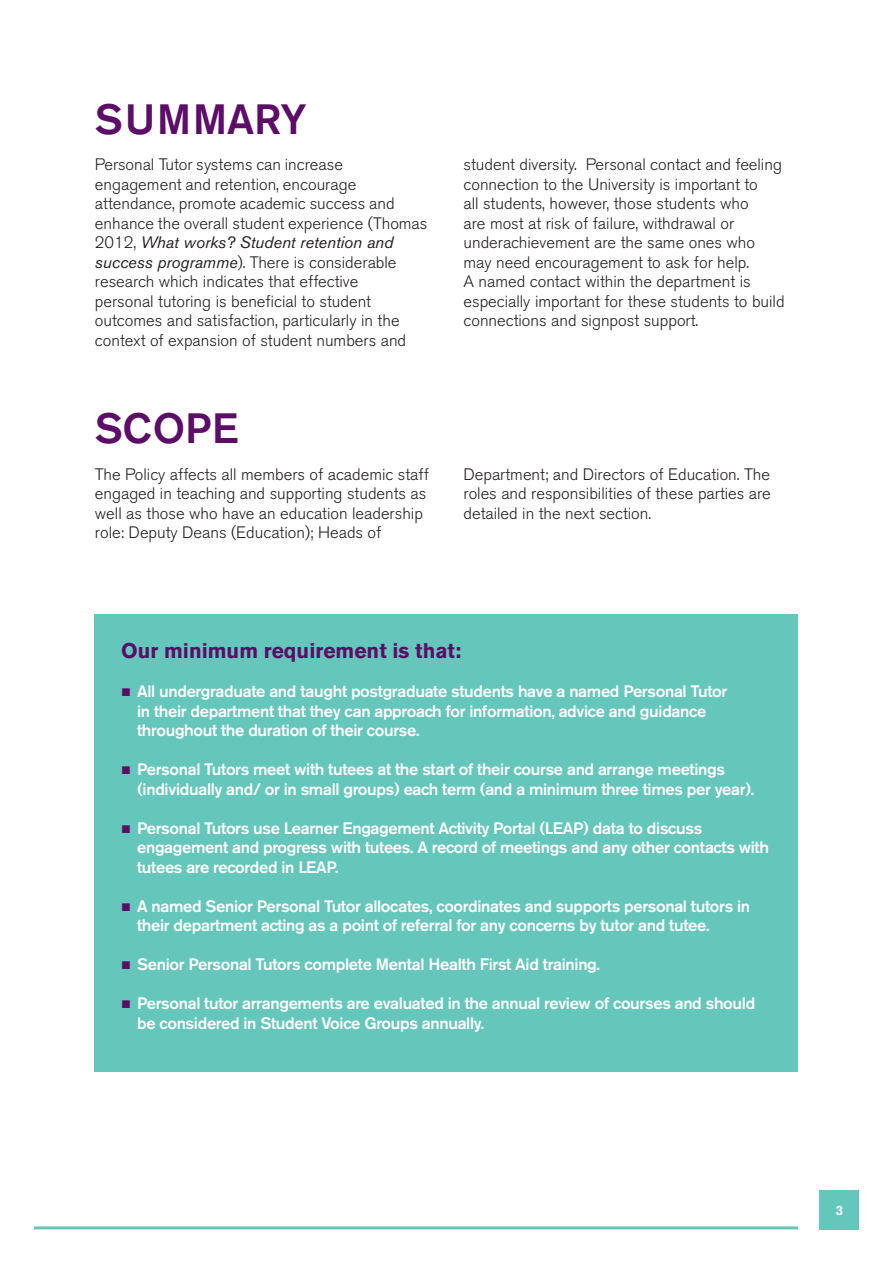
<style>
.page{position:relative;width:893px;height:1263px;background:#fff}
.page>*{position:absolute;margin:0;border:0;box-sizing:border-box;transform-origin:0 0}
.t1{font:500 42px "Akzidenz Grotesk BE";letter-spacing:.01em;color:#5c0d67}
.t2{font:700 21px "Akzidenz Grotesk BE";color:#5c0d67}
.t3{font:300 16.5px/19.5px "Akzidenz Grotesk BE";color:#231f20}
.t4{font:500 16.5px/19.5px "Akzidenz Grotesk BE";letter-spacing:-.02em;color:#fff}
.t5{font:500 13.5px "Akzidenz Grotesk BE";color:#fff}
.s1{font-weight:400;font-style:italic}
.s2{color:#5c0d67}
</style>
<div class="page">
<div style="left:95px;top:614px;width:703px;height:458px;background:#65c6bb"></div>
<hr style="left:34px;top:1226px;width:764px;height:3px;background:#65c6bb">
<div style="left:820px;top:1190px;width:39px;height:39px;background:#65c6bb"></div>
<h1 class="t1" style="left:95px;top:93px;width:213px">SUMMARY</h1>
<p class="t3" style="left:95px;top:155px;width:334px">Personal Tutor systems can increase engagement and retention, encourage attendance, promote academic success and enhance the overall student experience (Thomas 2012, <span class="s1">What works? Student retention and success programme</span>). There is considerable research which indicates that effective<br>personal tutoring is beneficial to student outcomes and satisfaction, particularly in the context of expansion of student numbers and</p>
<p class="t3" style="left:463px;top:155px;width:323px">student diversity. Personal contact and feeling connection to the University is important to<br>all students, however, those students who<br>are most at risk of failure, withdrawal or underachievement are the same ones who may need encouragement to ask for help.<br>A named contact within the department is especially important for these students to build connections and signpost support.</p>
<h1 class="t1" style="left:95px;top:403px;width:145px">SCOPE</h1>
<p class="t3" style="left:95px;top:465px;width:335px">The Policy affects all members of academic staff engaged in teaching and supporting students as well as those who have an education leadership role: Deputy Deans (Education); Heads of</p>
<p class="t3" style="left:463px;top:465px;width:309px;text-align:justify">Department; and Directors of Education. The roles and responsibilities of these parties are detailed in the next section.</p>
<p class="t2" style="left:121px;top:639px;width:341px">Our minimum requirement is that:</p>
<p class="t4" style="left:137px;top:682px;width:592px;text-indent:-16px"><span class="s2">■</span> All undergraduate and taught postgraduate students have a named Personal Tutor in their department that they can approach for information, advice and guidance throughout the duration of their course.</p>
<p class="t4" style="left:137px;top:760px;width:619px;text-indent:-16px"><span class="s2">■</span> Personal Tutors meet with tutees at the start of their course and arrange meetings (individually and/ or in small groups) each term (and a minimum three times per year).</p>
<p class="t4" style="left:137px;top:818px;width:633px;text-indent:-16px"><span class="s2">■</span> Personal Tutors use Learner Engagement Activity Portal (LEAP) data to discuss engagement and progress with tutees. A record of meetings and any other contacts with tutees are recorded in LEAP.</p>
<p class="t4" style="left:137px;top:896px;width:614px;text-indent:-16px"><span class="s2">■</span> A named Senior Personal Tutor allocates, coordinates and supports personal tutors in their department acting as a point of referral for any concerns by tutor and tutee.</p>
<p class="t4" style="left:121px;top:955px;width:480px"><span class="s2">■</span> Senior Personal Tutors complete Mental Health First Aid training.</p>
<p class="t4" style="left:137px;top:994px;width:620px;text-indent:-16px"><span class="s2">■</span> Personal tutor arrangements are evaluated in the annual review of courses and should be considered in Student Voice Groups annually.</p>
<p class="t5" style="left:836px;top:1202px;width:9px">3</p>
</div>
